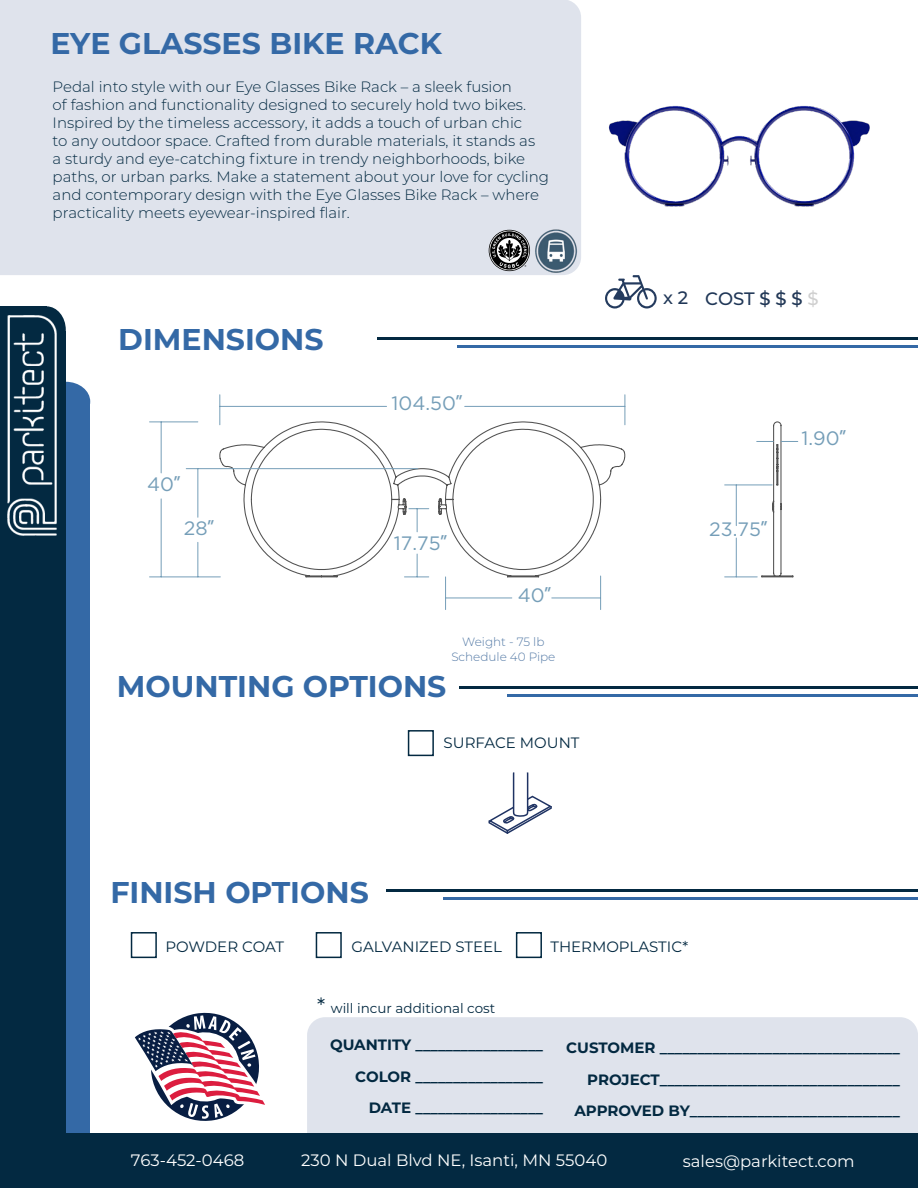
<style>
.page{position:relative;width:918px;height:1188px;background:#fff}
.page>*{position:absolute;margin:0;border:0;box-sizing:border-box;transform-origin:0 0}
.t1{font:700 30px "Montserrat";color:#3469a6}
.t2{font:19.35px "Gotham";color:#759eb8}
.t3{font:500 18px "Montserrat";color:#203757}
.t4{font:16.5px "Montserrat";color:#fff}
.t5{font:300 15px/18px "Montserrat";color:#032941}
.t6{font:700 15px "Montserrat";color:#032941}
.t7{font:15px "Montserrat";color:#032941}
.t8{font:13.5px "Montserrat";color:#032941}
.t9{font:300 12px "Montserrat";color:#547aa6}
.s1{font-family:"Adelle Sans Devanagari"}
.s2{color:#cfcfcf}
.s3{font-size:21px}
</style>
<div class="page">
<div style="left:307px;top:1017px;width:611px;height:116px;background:#dfe3ec"></div>
<div style="left:8px;top:401px;width:82px;height:761px;background:#3469a6"></div>
<svg style="left:66px;top:382px;width:24px;height:19px"></svg>
<div style="left:0;top:306px;width:47px;height:60px;background:#032941"></div>
<div style="left:0;top:332px;width:66px;height:856px;background:#032941"></div>
<svg style="left:47px;top:306px;width:19px;height:26px"></svg>
<img style="left:8px;top:315px;width:49px;height:220px">
<div style="left:42px;top:1133px;width:876px;height:55px;background:#032941"></div>
<hr style="left:386px;top:889px;width:532px;height:3px;background:#032941">
<hr style="left:443px;top:897px;width:475px;height:2px;background:#3469a6">
<hr style="left:459px;top:686px;width:459px;height:3px;background:#032941">
<hr style="left:507px;top:694px;width:411px;height:3px;background:#3469a6">
<div style="left:408px;top:730px;width:26px;height:26px;border:2px solid #032941"></div>
<hr style="left:377px;top:338px;width:541px;height:2px;background:#032941">
<hr style="left:457px;top:345px;width:461px;height:3px;background:#3469a6">
<div style="left:131px;top:932px;width:26px;height:26px;border:2px solid #032941"></div>
<div style="left:316px;top:932px;width:26px;height:26px;border:2px solid #032941"></div>
<div style="left:516px;top:932px;width:26px;height:26px;border:2px solid #032941"></div>
<svg style="left:488px;top:772px;width:64px;height:62px"></svg>
<div style="left:0;top:0;width:581px;height:275px;background:#dfe3ec"></div>
<svg style="left:135px;top:1012px;width:130px;height:109px"></svg>
<img style="left:531px;top:225px;width:50px;height:50px">
<svg style="left:488px;top:229px;width:42px;height:42px;background:#7a7b7d"></svg>
<svg style="left:605px;top:275px;width:52px;height:34px"></svg>
<svg style="left:219px;top:421px;width:575px;height:157px"></svg>
<hr style="left:736px;top:485px;width:1px;height:41px;background:#759eb8">
<hr style="left:736px;top:538px;width:1px;height:39px;background:#759eb8">
<hr style="left:725px;top:485px;width:47px;height:1px;background:#759eb8">
<hr style="left:725px;top:577px;width:32px;height:1px;background:#759eb8">
<hr style="left:552px;top:598px;width:49px;height:1px;background:#759eb8">
<hr style="left:446px;top:598px;width:66px;height:1px;background:#759eb8">
<hr style="left:600px;top:576px;width:1px;height:34px;background:#759eb8">
<hr style="left:445px;top:577px;width:1px;height:33px;background:#759eb8">
<hr style="left:465px;top:406px;width:160px;height:1px;background:#759eb8">
<hr style="left:220px;top:406px;width:167px;height:1px;background:#759eb8">
<hr style="left:625px;top:395px;width:1px;height:30px;background:#759eb8">
<hr style="left:219px;top:395px;width:1px;height:30px;background:#759eb8">
<hr style="left:197px;top:469px;width:1px;height:48px;background:#759eb8">
<hr style="left:197px;top:542px;width:1px;height:35px;background:#759eb8">
<hr style="left:186px;top:468px;width:232px;height:1px;background:#759eb8">
<hr style="left:161px;top:422px;width:1px;height:51px;background:#759eb8">
<hr style="left:161px;top:499px;width:1px;height:78px;background:#759eb8">
<hr style="left:150px;top:422px;width:48px;height:1px;background:#759eb8">
<hr style="left:150px;top:577px;width:70px;height:1px;background:#759eb8">
<svg style="left:404px;top:554px;width:25px;height:24px"></svg>
<svg style="left:409px;top:508px;width:20px;height:24px"></svg>
<svg style="left:781px;top:441px;width:17px;height:1px"></svg>
<svg style="left:757px;top:441px;width:16px;height:1px"></svg>
<img style="left:608px;top:105px;width:262px;height:102px">
<p class="t1" style="left:50px;top:21px;width:393px">EYE GLASSES BIKE RACK</p>
<p class="t5" style="left:53px;top:78px;width:498px">Pedal into style with our Eye Glasses Bike Rack – a sleek fusion<br>of fashion and functionality designed to securely hold two bikes.<br>Inspired by the timeless accessory, it adds a touch of urban chic<br>to any outdoor space. Crafted from durable materials, it stands as<br>a sturdy and eye-catching fixture in trendy neighborhoods, bike paths, or urban parks. Make a statement about your love for cycling and contemporary design with the Eye Glasses Bike Rack – where practicality meets eyewear-inspired flair.</p>
<p class="t1" style="left:118px;top:318px;width:207px">DIMENSIONS</p>
<p class="t2" style="left:147px;top:472px;width:35px">40<span class="s1">”</span></p>
<p class="t2" style="left:184px;top:516px;width:32px">28<span class="s1">”</span></p>
<p class="t2" style="left:392px;top:391px;width:72px">104.50<span class="s1">”</span></p>
<p class="t2" style="left:394px;top:530px;width:55px">17.75<span class="s1">”</span></p>
<p class="t2" style="left:518px;top:583px;width:35px">40<span class="s1">”</span></p>
<p class="t9" style="left:462px;top:634px;width:84px">Weight - 75 lb</p>
<p class="t9" style="left:451px;top:648px;width:106px">Schedule 40 Pipe</p>
<p class="t1" style="left:117px;top:665px;width:331px">MOUNTING OPTIONS</p>
<p class="t7" style="left:444px;top:732px;width:137px">SURFACE MOUNT</p>
<p class="t1" style="left:110px;top:871px;width:260px">FINISH OPTIONS</p>
<p class="t3" style="left:663px;top:285px;width:27px">x 2</p>
<p class="t3" style="left:705px;top:286px;width:115px">COST $ $ $ <span class="s2">$</span></p>
<p class="t2" style="left:709px;top:516px;width:60px">23.75<span class="s1">”</span></p>
<p class="t2" style="left:802px;top:425px;width:46px">1.90<span class="s1">”</span></p>
<p class="t7" style="left:165px;top:936px;width:120px">POWDER COAT</p>
<p class="t7" style="left:351px;top:936px;width:152px">GALVANIZED STEEL</p>
<p class="t7" style="left:550px;top:936px;width:139px">THERMOPLASTIC*</p>
<p class="t8" style="left:317px;top:999px;width:180px"><span class="s3">*</span> will incur additional cost</p>
<p class="t6" style="left:330px;top:1034px;width:215px">QUANTITY _________________</p>
<p class="t6" style="left:355px;top:1066px;width:189px">COLOR _________________</p>
<p class="t6" style="left:369px;top:1097px;width:176px">DATE _________________</p>
<p class="t6" style="left:566px;top:1037px;width:335px">CUSTOMER ________________________________</p>
<p class="t6" style="left:587px;top:1069px;width:314px">PROJECT________________________________</p>
<p class="t6" style="left:574px;top:1100px;width:327px">APPROVED BY____________________________</p>
<p class="t4" style="left:131px;top:1148px;width:115px">763-452-0468</p>
<p class="t4" style="left:301px;top:1148px;width:308px">230 N Dual Blvd NE, Isanti, MN 55040</p>
<p class="t4" style="left:683px;top:1150px;width:173px">sales@parkitect.com</p>
</div>
